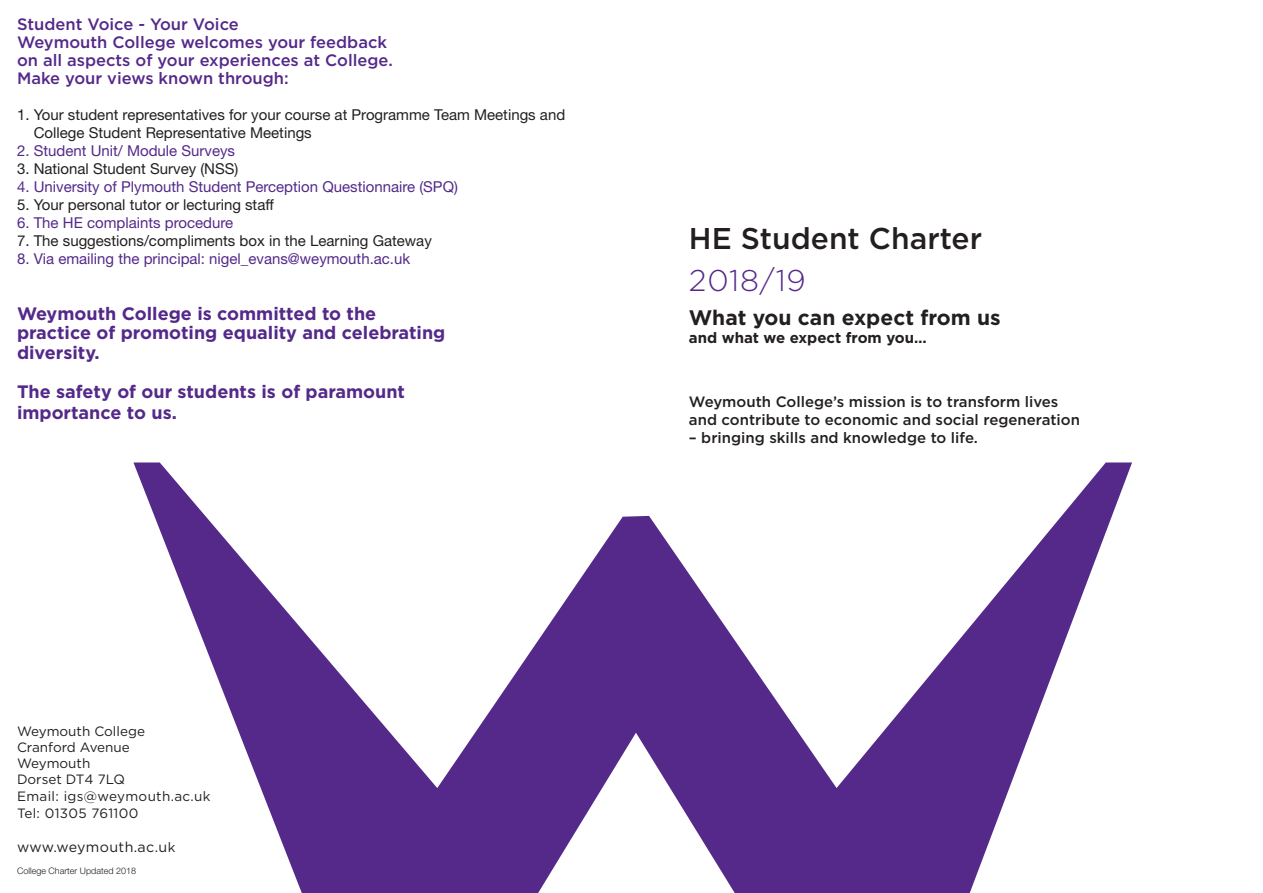
<style>
.page{position:relative;width:1263px;height:893px;background:#fff}
.page>*{position:absolute;margin:0;border:0;box-sizing:border-box;transform-origin:0 0}
.t1{font:500 30px "Gotham";color:#231f20}
.t2{font:300 30px "Gotham";letter-spacing:.025em;color:#542989}
.t3{font:700 21px "Gotham";color:#231f20}
.t4{font:700 18px "Gotham";color:#542989}
.t5{font:500 16.5px "Gotham";color:#542989}
.t6{font:15px/18px "Helvetica Neue LT Std";color:#231f20}
.t7{font:15px "Helvetica Neue LT Std";color:#542989}
.t8{font:500 15px/18px "Gotham";color:#231f20}
.t9{font:700 15px "Gotham";color:#231f20}
.t10{font:14.25px "Gotham";letter-spacing:.025em;color:#231f20}
.t11{font:13.5px "Gotham";color:#231f20}
.t12{font:13.5px "Gotham";letter-spacing:.025em;color:#231f20}
.t13{font:300 9px "Helvetica Neue LT Std";color:#231f20}
.s1{font-size:13.5px}
</style>
<div class="page">
<svg style="left:133px;top:462px;width:999px;height:431px"></svg>
<p class="t5" style="left:17px;top:14px;width:223px">Student Voice - Your Voice</p>
<p class="t5" style="left:17px;top:32px;width:372px">Weymouth College welcomes your feedback</p>
<p class="t5" style="left:17px;top:50px;width:377px">on all aspects of your experiences at College.</p>
<p class="t5" style="left:17px;top:68px;width:273px">Make your views known through:</p>
<p class="t6" style="left:34px;top:106px;width:533px;text-indent:-17px">1. Your student representatives for your course at Programme Team Meetings and<br>College Student Representative Meetings</p>
<p class="t7" style="left:17px;top:142px;width:220px">2. Student Unit/ Module Surveys</p>
<p class="t6" style="left:17px;top:160px;width:223px">3. National Student Survey (NSS)</p>
<p class="t7" style="left:17px;top:178px;width:442px">4. University of Plymouth Student Perception Questionnaire (SPQ)</p>
<p class="t6" style="left:17px;top:196px;width:258px">5. Your personal tutor or lecturing staff</p>
<p class="t7" style="left:17px;top:214px;width:218px">6. The HE complaints procedure</p>
<p class="t6" style="left:17px;top:232px;width:416px">7. The suggestions/compliments box in the Learning Gateway</p>
<p class="t7" style="left:17px;top:250px;width:395px">8. Via emailing the principal: nigel_evans@weymouth.ac.uk</p>
<p class="t4" style="left:17px;top:301px;width:361px">Weymouth College is committed to the</p>
<p class="t4" style="left:17px;top:321px;width:430px">practice of promoting equality and celebrating</p>
<p class="t4" style="left:17px;top:340px;width:84px">diversity.</p>
<p class="t4" style="left:17px;top:379px;width:390px">The safety of our students is of paramount</p>
<p class="t4" style="left:17px;top:401px;width:161px">importance to us.</p>
<p class="t11" style="left:17px;top:722px;width:129px">Weymouth College</p>
<p class="t11" style="left:17px;top:739px;width:114px">Cranford Avenue</p>
<p class="t11" style="left:17px;top:755px;width:75px">Weymouth</p>
<p class="t11" style="left:17px;top:771px;width:110px">Dorset DT4 7LQ</p>
<p class="t12" style="left:17px;top:787px;width:195px">Email: igs@weymouth.ac.uk</p>
<p class="t12" style="left:17px;top:804px;width:123px">Tel: 01305 761100</p>
<p class="t10" style="left:17px;top:838px;width:160px">www.weymouth.ac.u<span class="s1">k</span></p>
<p class="t13" style="left:17px;top:865px;width:121px">College Charter Updated 2018</p>
<p class="t1" style="left:689px;top:219px;width:295px">HE Student Charter</p>
<p class="t2" style="left:689px;top:262px;width:118px">2018/19</p>
<p class="t3" style="left:689px;top:304px;width:313px">What you can expect from us</p>
<p class="t9" style="left:689px;top:328px;width:239px">and what we expect from you…</p>
<p class="t8" style="left:689px;top:393px;width:393px">Weymouth College’s mission is to transform lives and contribute to economic and social regeneration</p>
<p class="t8" style="left:689px;top:429px;width:291px">– bringing skills and knowledge to life.</p>
</div>
